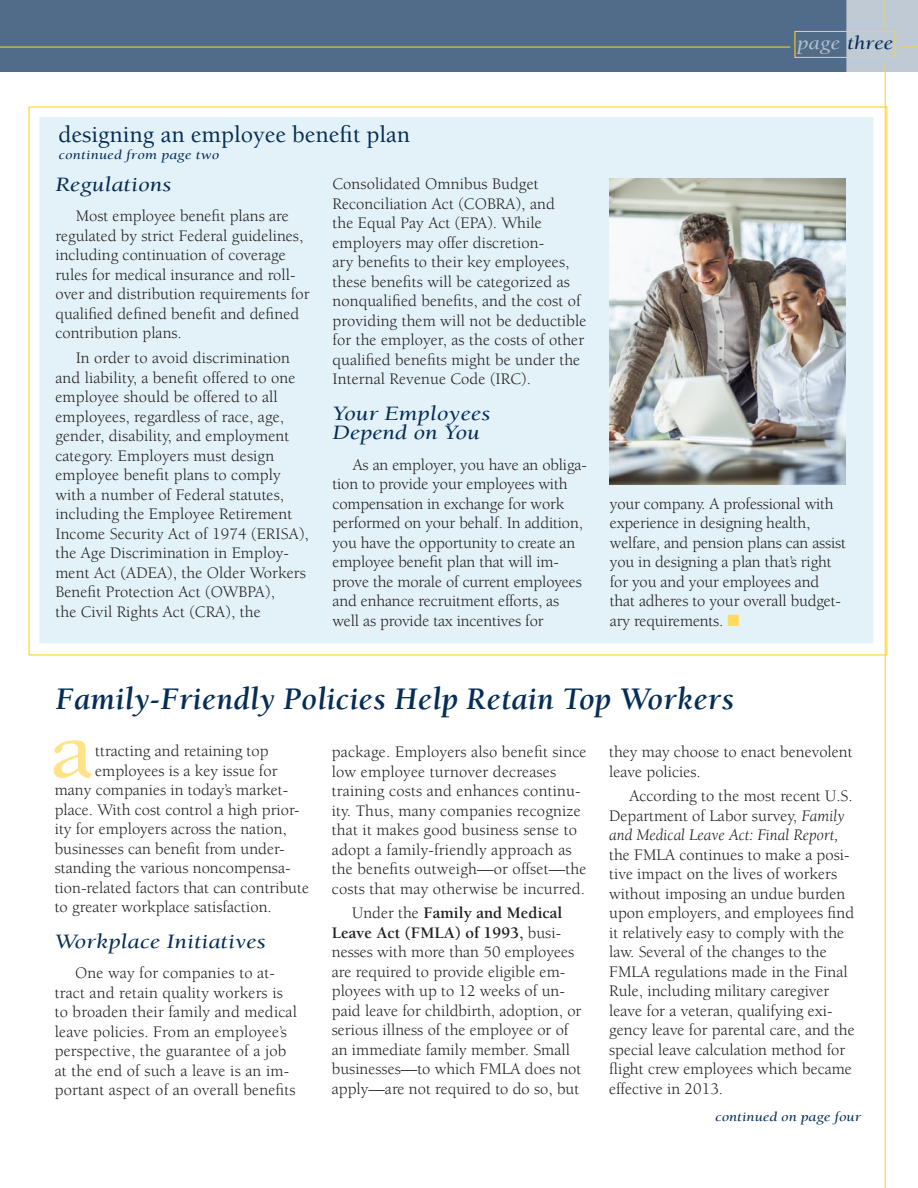
<style>
.page{position:relative;width:918px;height:1188px;background:#fff}
.page>*{position:absolute;margin:0;border:0;box-sizing:border-box;transform-origin:0 0}
.t1{font:500 82.5px "Berkeley";color:#ffe386;scale:1.2 1}
.headline{font:italic 700 32.25px "Berkeley";letter-spacing:.01em;color:#052d56}
.cont_d_headline{font:500 24px "Berkeley";color:#052d56}
.subhead{font:italic 21px/19.5px "Berkeley";color:#052d56;scale:1.2 1}
.t2{font:italic 19.5px "Berkeley";letter-spacing:-.01em;color:#052d56;scale:1.2 1}
.body_text{font:16.5px/19.5px "Berkeley";color:#231f20}
.cont_d_from_page{font:italic 13.5px "Berkeley";letter-spacing:.01em;color:#052d56;scale:1.2 1}
.cont_d_on{font:italic 13.5px "Berkeley";color:#052d56;scale:1.2 1}
.s1{color:#b4c0cc}
.s2{color:#ffda5c}
.s3{font-weight:700}
.s4{font-style:italic}
</style>
<div class="page">
<div style="left:0;top:0;width:845px;height:72px;background:#506c89"></div>
<hr style="left:0;top:47px;width:790px;height:1px;background:#fed41d">
<div style="left:794px;top:31px;width:102px;height:27px;border:1px solid #fed41d"></div>
<svg style="left:845px;top:0;width:73px;height:72px;background:#bfc8cd"></svg>
<hr style="left:885px;top:62px;width:1px;height:1126px;background:#fed41d">
<div style="left:40px;top:117px;width:833px;height:526px;background:#e3f2f8"></div>
<img style="left:610px;top:178px;width:236px;height:306px">
<p class="t2" style="left:797px;top:32px;width:81px"><span class="s1">page</span> three</p>
<p class="cont_d_headline" style="left:58px;top:122px;width:353px">designing an employee benefit plan</p>
<p class="cont_d_from_page" style="left:58px;top:148px;width:136px">continued from page two</p>
<p class="subhead" style="left:55px;top:175px;width:98px">Regulations</p>
<p class="body_text" style="left:55px;top:207px;width:256px;text-indent:20px">Most employee benefit plans are regulated by strict Federal guidelines, including continuation of coverage rules for medical insurance and roll&shy;over and distribution requirements for qualified defined benefit and defined contribution plans.</p>
<p class="body_text" style="left:55px;top:349px;width:255px;text-indent:20px">In order to avoid discrimination and liability, a benefit offered to one employee should be offered to all employees, regardless of race, age, gender, disability, and employment category. Employers must design employee benefit plans to comply with a number of Federal statutes, including the Employee Retirement Income Security Act of 1974 (ERISA), the Age Discrimination in Employ&shy;ment Act (ADEA), the Older Workers Benefit Protection Act (OWBPA),<br>the Civil Rights Act (CRA), the</p>
<p class="body_text" style="left:333px;top:175px;width:256px">Consolidated Omnibus Budget Reconciliation Act (COBRA), and<br>the Equal Pay Act (EPA). While employers may offer discretion-<br>ary benefits to their key employees, these benefits will be categorized as nonqualified benefits, and the cost of providing them will not be deductible for the employer, as the costs of other qualified benefits might be under the Internal Revenue Code (IRC).</p>
<p class="subhead" style="left:333px;top:404px;width:133px">Your Employees<br>Depend on You</p>
<p class="body_text" style="left:333px;top:455px;width:256px;text-indent:20px">As an employer, you have an obliga&shy;tion to provide your employees with compensation in exchange for work performed on your behalf. In addition, you have the opportunity to create an employee benefit plan that will im&shy;prove the morale of current employees and enhance recruitment efforts, as well as provide tax incentives for</p>
<p class="body_text" style="left:610px;top:494px;width:238px">your company. A professional with experience in designing health, welfare, and pension plans can assist you in designing a plan that’s right for you and your employees and that adheres to your overall budget&shy;ary requirements. <span class="s2">■</span></p>
<p class="headline" style="left:56px;top:681px;width:680px">Family-Friendly Policies Help Retain Top Workers</p>
<p class="t1" style="left:50px;top:707px;width:38px">a</p>
<p class="body_text" style="left:95px;top:742px;width:175px">ttracting and retaining top</p>
<p class="body_text" style="left:332px;top:742px;width:256px">package. Employers also benefit since low employee turnover decreases training costs and enhances continu&shy;ity. Thus, many companies recognize that it makes good business sense to adopt a family-friendly approach as the benefits outweigh—or offset—the costs that may otherwise be incurred.</p>
<p class="body_text" style="left:332px;top:904px;width:251px;text-indent:20px">Under the <span class="s3">Family and Medical Leave Act (FMLA) of 1993,</span> busi&shy;nesses with more than 50 employees are required to provide eligible em&shy;ployees with up to 12 weeks of un&shy;paid leave for childbirth, adoption, or serious illness of the employee or of an immediate family member. Small businesses—to which FMLA does not apply—are not required to do so, but</p>
<p class="body_text" style="left:609px;top:742px;width:245px">they may choose to enact benevolent leave policies.</p>
<p class="body_text" style="left:609px;top:787px;width:247px;text-indent:20px">According to the most recent U.S.<br>Department of Labor survey, <span class="s4">Family and Medical Leave Act: Final Report, </span>the FMLA continues to make a posi&shy;tive impact on the lives of workers without imposing an undue burden upon employers, and employees find it relatively easy to comply with the law. Several of the changes to the FMLA regulations made in the Final Rule, including military caregiver leave for a veteran, qualifying exi&shy;gency leave for parental care, and the special leave calculation method for flight crew employees which became effective in 2013.</p>
<p class="body_text" style="left:95px;top:761px;width:184px">employees is a key issue for</p>
<p class="body_text" style="left:55px;top:781px;width:235px">many companies in today’s market-</p>
<p class="body_text" style="left:55px;top:800px;width:246px">place. With cost control a high prior-</p>
<p class="body_text" style="left:55px;top:820px;width:234px">ity for employers across the nation,</p>
<p class="body_text" style="left:55px;top:839px;width:231px">businesses can benefit from under-</p>
<p class="body_text" style="left:55px;top:859px;width:237px">standing the various noncompensa-</p>
<p class="body_text" style="left:55px;top:878px;width:256px">tion-related factors that can contribute</p>
<p class="body_text" style="left:55px;top:898px;width:219px">to greater workplace satisfaction.</p>
<p class="subhead" style="left:55px;top:932px;width:177px">Workplace Initiatives</p>
<p class="body_text" style="left:55px;top:964px;width:244px;text-indent:20px">One way for companies to at&shy;tract and retain quality workers is to broaden their family and medical leave policies. From an employee’s perspective, the guarantee of a job at the end of such a leave is an im&shy;portant aspect of an overall benefits</p>
<p class="cont_d_on" style="left:715px;top:1110px;width:123px">continued on page four</p>
</div>
